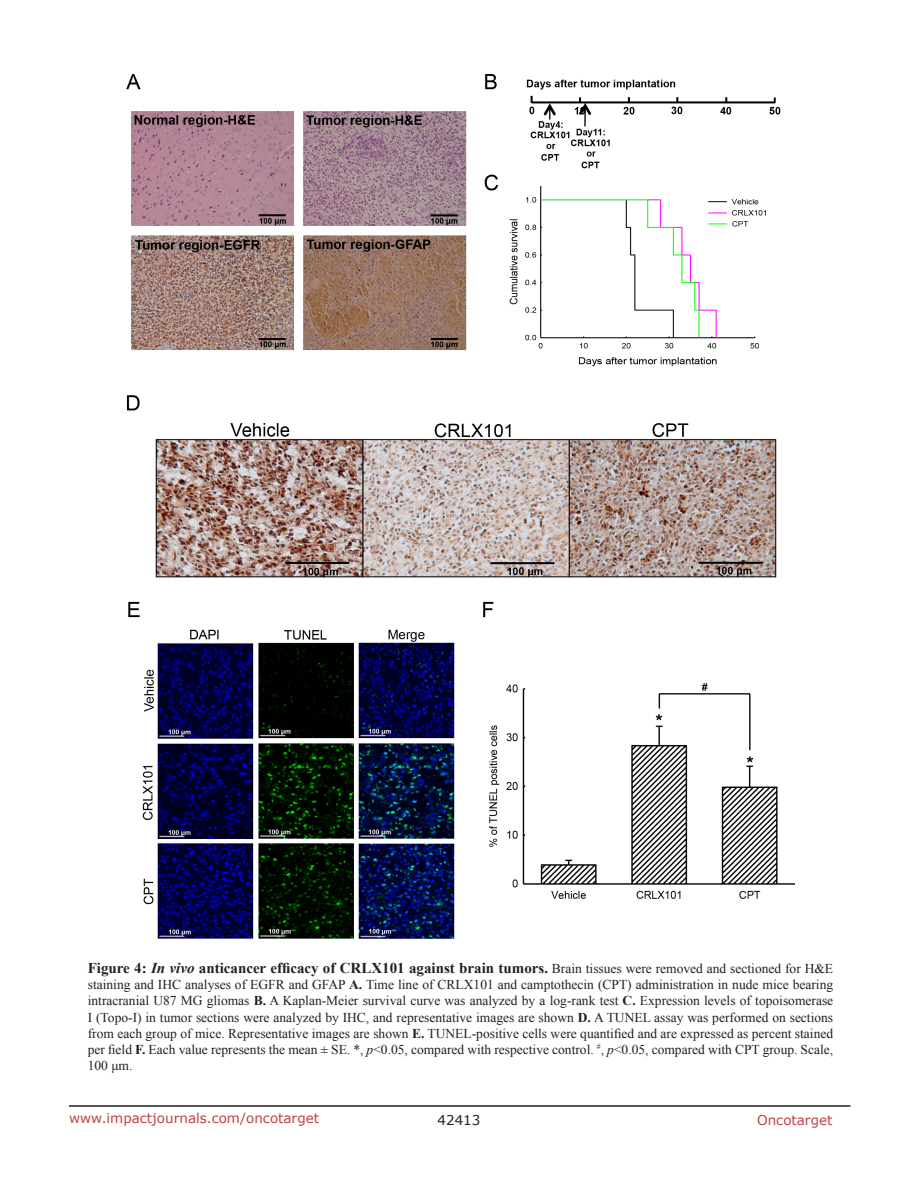
<style>
.page{position:relative;width:918px;height:1188px;background:#fff}
.page>*{position:absolute;margin:0;border:0;box-sizing:border-box;transform-origin:0 0}
.t1{font:700 15px "Times New Roman";color:#231f20}
.t2{font:13.5px/16.2px "Times New Roman";color:#231f20;text-align:justify}
.t3{font:13.5px "Verdana";color:#c24141}
.t4{font:13.5px "Verdana";color:#231f20}
.s1{font-style:italic}
.s2{font-weight:400;font-size:13.5px}
.s3{font-weight:700}
</style>
<div class="page">
<hr style="left:69px;top:1105px;width:781px;height:2px;background:#231f20">
<img style="left:127px;top:74px;width:667px;height:864px">
<p class="t1" style="left:88px;top:958px;width:747px">Figure 4: <span class="s1">In vivo</span> anticancer efficacy of CRLX101 against brain tumors. <span class="s2">Brain tissues were removed and sectioned for H&amp;E</span></p>
<p class="t2" style="left:88px;top:976px;width:747px">staining and IHC analyses of EGFR and GFAP <span class="s3">A.</span> Time line of CRLX101 and camptothecin (CPT) administration in nude mice bearing intracranial U87 MG gliomas <span class="s3">B.</span> A Kaplan-Meier survival curve was analyzed by a log-rank test <span class="s3">C.</span> Expression levels of topoisomerase I (Topo-I) in tumor sections were analyzed by IHC, and representative images are shown <span class="s3">D.</span> A TUNEL assay was performed on sections from each group of mice. Representative images are shown <span class="s3">E.</span> TUNEL-positive cells were quantified and are expressed as percent stained per field <span class="s3">F.</span> Each value represents the mean ± SE. *, <span class="s1">p</span>&lt;0.05, compared with respective control. <sup>#</sup>, <span class="s1">p</span>&lt;0.05, compared with CPT group. Scale, 100 μm.</p>
<p class="t3" style="left:69px;top:1109px;width:252px">www.impactjournals.com/oncotarget</p>
<p class="t4" style="left:438px;top:1111px;width:44px">42413</p>
<p class="t3" style="left:757px;top:1111px;width:77px">Oncotarget</p>
</div>
